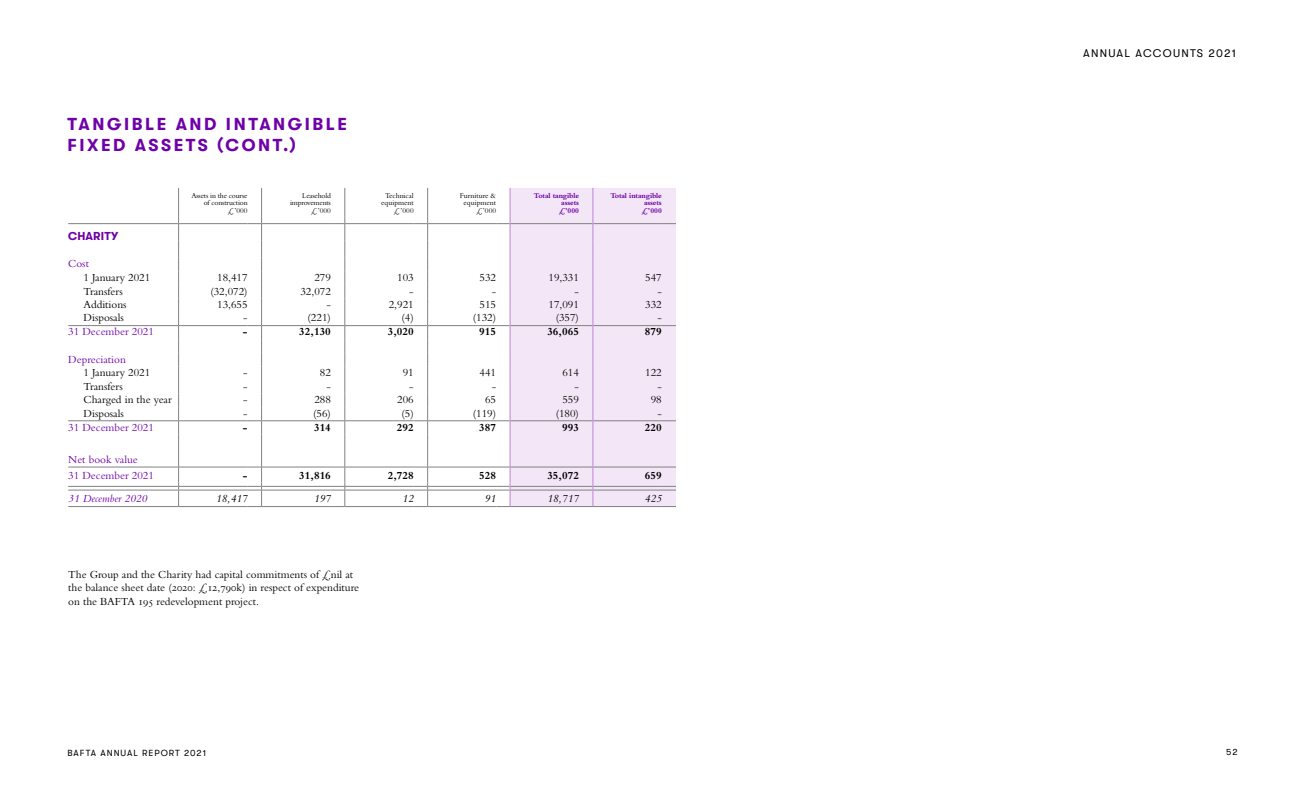
<style>
.page{position:relative;width:1305px;height:810px;background:#fff}
.page>*{position:absolute;margin:0;border:0;box-sizing:border-box;transform-origin:0 0}
.t1{font:700 17.25px/21px "GT Walsheim";letter-spacing:.15em;color:#6e01a8}
.t2{font:700 11.48px "GT Walsheim";letter-spacing:.015em;color:#6e01a8}
.t3{font:11.25px/13.5px "Bembo MT Std";color:#000}
.t4{font:11.25px/15.8px "Bembo MT Std";color:#6e01a8}
.t5{font:700 11.25px "Bembo MT Std";color:#000}
.t6{font:italic 11.25px "Bembo MT Std";color:#000}
.t7{font:11.25px "GT Walsheim";letter-spacing:.11em;color:#000}
.t8{font:italic 11.25px "Bembo MT Std";color:#6e01a8}
.t9{font:9px "GT Walsheim";letter-spacing:.11em;color:#000}
.t10{font:7.65px/7.6px "Bembo MT Std";letter-spacing:-.02em;color:#000;text-align:right}
.t11{font:700 7.65px/7.6px "Bembo MT Std";letter-spacing:-.02em;color:#6e01a8;text-align:right}
.t12{font:7.65px/7.6px "Bembo MT Std";color:#000;text-align:right}
</style>
<div class="page">
<div style="left:511px;top:188px;width:165px;height:318px;background:#f3e7f7"></div>
<hr style="left:510px;top:325px;width:69px;height:1px;background:#818181">
<hr style="left:593px;top:325px;width:69px;height:1px;background:#818181">
<svg style="left:662px;top:325px;width:14px;height:1px"></svg>
<hr style="left:510px;top:420px;width:69px;height:1px;background:#818181">
<hr style="left:593px;top:420px;width:69px;height:1px;background:#818181">
<svg style="left:662px;top:420px;width:14px;height:1px"></svg>
<hr style="left:510px;top:506px;width:69px;height:1px;background:#818181">
<hr style="left:593px;top:506px;width:69px;height:1px;background:#818181">
<svg style="left:662px;top:506px;width:14px;height:1px"></svg>
<hr style="left:510px;top:467px;width:69px;height:1px;background:#818181">
<hr style="left:593px;top:467px;width:69px;height:1px;background:#818181">
<svg style="left:662px;top:467px;width:14px;height:1px"></svg>
<hr style="left:510px;top:486px;width:69px;height:1px;background:#818181">
<hr style="left:593px;top:486px;width:69px;height:1px;background:#818181">
<hr style="left:510px;top:490px;width:69px;height:1px;background:#818181">
<hr style="left:593px;top:490px;width:69px;height:1px;background:#818181">
<svg style="left:662px;top:486px;width:14px;height:5px"></svg>
<hr style="left:510px;top:223px;width:69px;height:1px;background:#818181">
<hr style="left:593px;top:223px;width:69px;height:1px;background:#818181">
<svg style="left:662px;top:223px;width:14px;height:1px"></svg>
<svg style="left:68px;top:188px;width:443px;height:319px"></svg>
<svg style="left:579px;top:188px;width:15px;height:319px;background:#eddef2"></svg>
<h1 class="t1" style="left:68px;top:114px;width:281px">TANGIBLE AND INTANGIBLE<br>FIXED ASSETS (CONT.)</h1>
<p class="t10" style="left:191px;top:191px;width:58px">Assets in the course of construction £’000</p>
<p class="t10" style="left:290px;top:191px;width:42px">Leasehold improvements £’000</p>
<p class="t12" style="left:381px;top:191px;width:34px">Technical equipment £’000</p>
<p class="t12" style="left:460px;top:191px;width:38px">Furniture &amp; equipment £’000</p>
<p class="t11" style="left:534px;top:191px;width:47px">Total tangible assets<br>£’000</p>
<p class="t11" style="left:610px;top:191px;width:53px">Total intangible assets<br>£’000</p>
<p class="t2" style="left:68px;top:230px;width:52px">CHARITY</p>
<p class="t4" style="left:68px;top:256px;width:22px">Cost</p>
<p class="t3" style="left:84px;top:271px;width:68px">1 January 2021</p>
<p class="t3" style="left:217px;top:271px;width:32px">18,417</p>
<p class="t3" style="left:314px;top:271px;width:18px">279</p>
<p class="t3" style="left:397px;top:271px;width:18px">103</p>
<p class="t3" style="left:480px;top:271px;width:18px">532</p>
<p class="t3" style="left:549px;top:271px;width:32px">19,331</p>
<p class="t3" style="left:645px;top:271px;width:18px">547</p>
<p class="t3" style="left:84px;top:284px;width:41px">Transfers</p>
<p class="t3" style="left:210px;top:284px;width:39px">(32,072)</p>
<p class="t3" style="left:300px;top:284px;width:32px">32,072</p>
<p class="t3" style="left:409px;top:284px;width:6px">-</p>
<p class="t3" style="left:492px;top:284px;width:6px">-</p>
<p class="t3" style="left:575px;top:284px;width:6px">-</p>
<p class="t3" style="left:657px;top:284px;width:6px">-</p>
<p class="t3" style="left:84px;top:298px;width:45px">Additions</p>
<p class="t3" style="left:217px;top:298px;width:32px">13,655</p>
<p class="t3" style="left:326px;top:298px;width:6px">-</p>
<p class="t3" style="left:389px;top:298px;width:26px">2,921</p>
<p class="t3" style="left:480px;top:298px;width:18px">515</p>
<p class="t3" style="left:549px;top:298px;width:32px">17,091</p>
<p class="t3" style="left:645px;top:298px;width:18px">332</p>
<p class="t3" style="left:84px;top:311px;width:42px">Disposals</p>
<p class="t3" style="left:243px;top:311px;width:6px">-</p>
<p class="t3" style="left:308px;top:311px;width:25px">(221)</p>
<p class="t3" style="left:401px;top:311px;width:14px">(4)</p>
<p class="t3" style="left:473px;top:311px;width:25px">(132)</p>
<p class="t3" style="left:556px;top:311px;width:25px">(357)</p>
<p class="t3" style="left:657px;top:311px;width:6px">-</p>
<p class="t4" style="left:68px;top:324px;width:87px">31 December 2021</p>
<p class="t5" style="left:243px;top:326px;width:6px">-</p>
<p class="t5" style="left:299px;top:326px;width:33px">32,130</p>
<p class="t5" style="left:388px;top:326px;width:28px">3,020</p>
<p class="t5" style="left:479px;top:326px;width:18px">915</p>
<p class="t5" style="left:547px;top:326px;width:33px">36,065</p>
<p class="t5" style="left:645px;top:326px;width:18px">879</p>
<p class="t4" style="left:68px;top:351px;width:59px">Depreciation</p>
<p class="t3" style="left:84px;top:366px;width:68px">1 January 2021</p>
<p class="t3" style="left:243px;top:366px;width:6px">-</p>
<p class="t3" style="left:320px;top:366px;width:13px">82</p>
<p class="t3" style="left:403px;top:366px;width:13px">91</p>
<p class="t3" style="left:480px;top:366px;width:18px">441</p>
<p class="t3" style="left:562px;top:366px;width:18px">614</p>
<p class="t3" style="left:645px;top:366px;width:18px">122</p>
<p class="t3" style="left:84px;top:379px;width:41px">Transfers</p>
<p class="t3" style="left:243px;top:379px;width:6px">-</p>
<p class="t3" style="left:326px;top:379px;width:6px">-</p>
<p class="t3" style="left:409px;top:379px;width:6px">-</p>
<p class="t3" style="left:492px;top:379px;width:6px">-</p>
<p class="t3" style="left:575px;top:379px;width:6px">-</p>
<p class="t3" style="left:657px;top:379px;width:6px">-</p>
<p class="t3" style="left:84px;top:393px;width:90px">Charged in the year</p>
<p class="t3" style="left:243px;top:393px;width:6px">-</p>
<p class="t3" style="left:314px;top:393px;width:18px">288</p>
<p class="t3" style="left:397px;top:393px;width:18px">206</p>
<p class="t3" style="left:485px;top:393px;width:13px">65</p>
<p class="t3" style="left:562px;top:393px;width:18px">559</p>
<p class="t3" style="left:651px;top:393px;width:13px">98</p>
<p class="t3" style="left:84px;top:406px;width:42px">Disposals</p>
<p class="t3" style="left:243px;top:406px;width:6px">-</p>
<p class="t3" style="left:313px;top:406px;width:19px">(56)</p>
<p class="t3" style="left:401px;top:406px;width:14px">(5)</p>
<p class="t3" style="left:473px;top:406px;width:25px">(119)</p>
<p class="t3" style="left:556px;top:406px;width:25px">(180)</p>
<p class="t3" style="left:657px;top:406px;width:6px">-</p>
<p class="t4" style="left:68px;top:419px;width:87px">31 December 2021</p>
<p class="t5" style="left:243px;top:421px;width:6px">-</p>
<p class="t5" style="left:314px;top:421px;width:18px">314</p>
<p class="t5" style="left:397px;top:421px;width:18px">292</p>
<p class="t5" style="left:479px;top:421px;width:18px">387</p>
<p class="t5" style="left:562px;top:421px;width:18px">993</p>
<p class="t5" style="left:645px;top:421px;width:18px">220</p>
<p class="t4" style="left:68px;top:451px;width:87px">Net book value<br>31 December 2021</p>
<p class="t5" style="left:243px;top:469px;width:6px">-</p>
<p class="t5" style="left:299px;top:469px;width:33px">31,816</p>
<p class="t5" style="left:388px;top:469px;width:28px">2,728</p>
<p class="t5" style="left:479px;top:469px;width:18px">528</p>
<p class="t5" style="left:547px;top:469px;width:33px">35,072</p>
<p class="t5" style="left:645px;top:469px;width:18px">659</p>
<p class="t8" style="left:68px;top:492px;width:81px">31 December 2020</p>
<p class="t6" style="left:216px;top:492px;width:33px">18,417</p>
<p class="t6" style="left:314px;top:492px;width:19px">197</p>
<p class="t6" style="left:402px;top:492px;width:13px">12</p>
<p class="t6" style="left:484px;top:492px;width:13px">91</p>
<p class="t6" style="left:547px;top:492px;width:33px">18,717</p>
<p class="t6" style="left:645px;top:492px;width:19px">425</p>
<p class="t3" style="left:68px;top:567px;width:293px">The Group and the Charity had capital commitments of £nil at the balance sheet date (2020: £12,790k) in respect of expenditure on the BAFTA 195 redevelopment project.</p>
<p class="t9" style="left:68px;top:748px;width:140px">BAFTA ANNUAL REPORT 2021</p>
<p class="t7" style="left:1083px;top:47px;width:154px">ANNUAL ACCOUNTS 2021</p>
<p class="t9" style="left:1226px;top:747px;width:13px">52</p>
</div>
